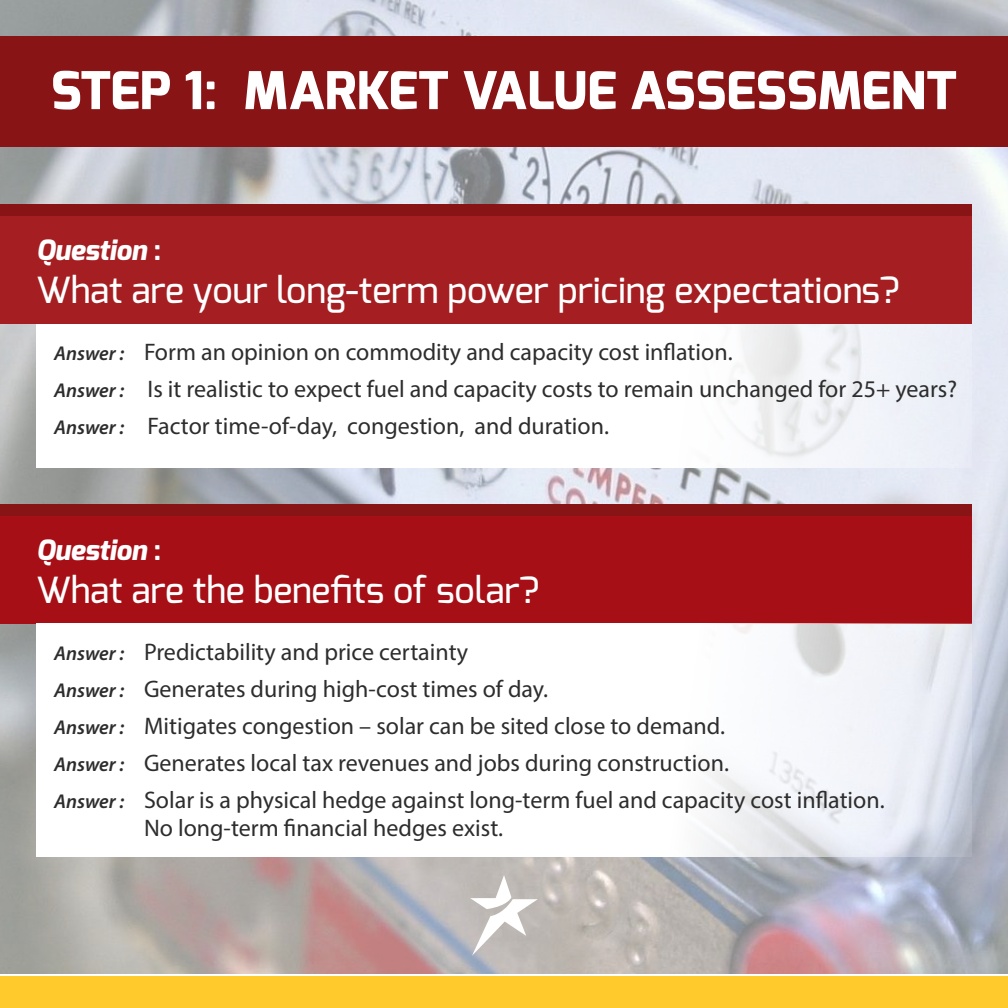
<style>
.page{position:relative;width:1008px;height:1008px;background:#fff}
.page>*{position:absolute;margin:0;border:0;box-sizing:border-box;transform-origin:0 0}
.t1{font:800 52px "Exo";color:#fff}
.t2{font:500 36px "Exo";color:#fff}
.t3{font:italic 800 28px "Exo";color:#fff}
.t4{font:24px/37px "Myriad Pro";color:#2d2d2d}
.s1{font-style:normal}
.s2{font-weight:600;font-style:italic;font-size:20px}
</style>
<div class="page">
<img style="left:0;top:0;width:1008px;height:974px">
<div style="left:36px;top:324px;width:936px;height:144px;background:linear-gradient(to right,#fff,#f2f3f8)"></div>
<div style="left:0;top:216px;width:972px;height:108px;background:#a51e22"></div>
<div style="left:0;top:204px;width:972px;height:12px;background:#881416"></div>
<div style="left:0;top:504px;width:972px;height:12px;background:#881416"></div>
<div style="left:0;top:516px;width:972px;height:108px;background:#a60f16"></div>
<svg style="left:36px;top:624px;width:936px;height:233px"></svg>
<div style="left:0;top:36px;width:1008px;height:110px;background:#881416"></div>
<div style="left:0;top:976px;width:1008px;height:32px;background:#ffca2c"></div>
<svg style="left:470px;top:875px;width:68px;height:81px"></svg>
<h1 class="t1" style="left:51px;top:57px;width:908px">STEP 1: MARKET VALUE ASSESSMENT</h1>
<p class="t3" style="left:36px;top:232px;width:126px">Question <span class="s1">:</span></p>
<h2 class="t2" style="left:36px;top:267px;width:865px">What are your long-term power pricing expectations?</h2>
<p class="t4" style="left:54px;top:333px;width:905px"><span class="s2">Answer :</span> Form an opinion on commodity and capacity cost inflation.<br><span class="s2">Answer :</span> Is it realistic to expect fuel and capacity costs to remain unchanged for 25+ years?<br><span class="s2">Answer :</span> Factor time-of-day, congestion, and duration.</p>
<p class="t3" style="left:36px;top:532px;width:126px">Question <span class="s1">:</span></p>
<h2 class="t2" style="left:36px;top:567px;width:505px">What are the benefits of solar?</h2>
<p class="t4" style="left:54px;top:633px;width:832px"><span class="s2">Answer :</span> Predictability and price certainty<br><span class="s2">Answer :</span> Generates during high-cost times of day.<br><span class="s2">Answer :</span> Mitigates congestion – solar can be sited close to demand.<br><span class="s2">Answer :</span> Generates local tax revenues and jobs during construction.<br><span class="s2">Answer :</span> Solar is a physical hedge against long-term fuel and capacity cost inflation.</p>
<p class="t4" style="left:144px;top:809px;width:361px">No long-term financial hedges exist.</p>
</div>
